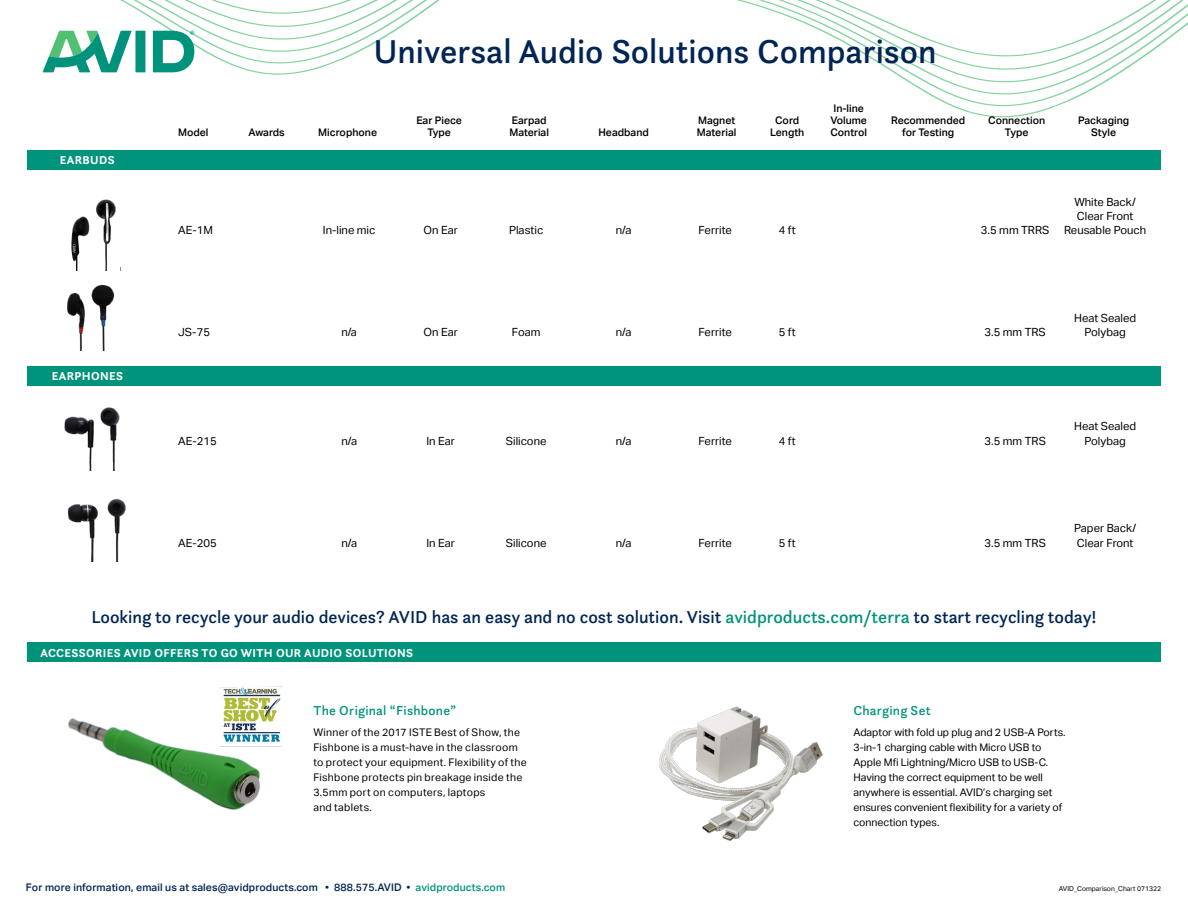
<style>
.page{position:relative;width:1188px;height:918px;background:#fff}
.page>*{position:absolute;margin:0;border:0;box-sizing:border-box;transform-origin:0 0}
.t1{font:500 34.5px "Questa Sans";color:#002554}
.t2{font:500 18px "Questa Sans";color:#002554}
.t3{font:500 13.5px "Questa Sans";letter-spacing:.02em;color:#00937b}
.t4{font:700 12px "Questa Sans";letter-spacing:.03em;color:#fff}
.t5{font:11.25px/14.2px "Aktiv Grotesk";color:#000}
.t6{font:10.5px/15px "Aktiv Grotesk";color:#000}
.t7{font:10.5px/15px "Aktiv Grotesk";letter-spacing:.025em;color:#000}
.t8{font:500 10.5px "Aktiv Grotesk";color:#000}
.t9{font:500 10.5px "Aktiv Grotesk";letter-spacing:.01em;color:#002554}
.t10{font:6.75px "Aktiv Grotesk";color:#000}
.s1{color:#00937b}
</style>
<div class="page">
<svg style="left:932px;top:96px;width:148px;height:11px"></svg>
<svg style="left:911px;top:84px;width:191px;height:12px"></svg>
<svg style="left:897px;top:75px;width:220px;height:9px"></svg>
<svg style="left:42px;top:0;width:1146px;height:75px"></svg>
<div style="left:27px;top:642px;width:1134px;height:20px;background:#00937b"></div>
<div style="left:27px;top:366px;width:1134px;height:19px;background:#00937b"></div>
<div style="left:27px;top:150px;width:1134px;height:20px;background:#00937b"></div>
<img style="left:71px;top:199px;width:45px;height:71px">
<img style="left:67px;top:284px;width:48px;height:67px">
<img style="left:67px;top:498px;width:59px;height:63px">
<img style="left:64px;top:407px;width:56px;height:64px">
<img style="left:68px;top:718px;width:214px;height:92px">
<img style="left:219px;top:686px;width:62px;height:60px">
<img style="left:659px;top:706px;width:164px;height:135px">
<h1 class="t1" style="left:374px;top:30px;width:565px">Universal Audio Solutions Comparison</h1>
<p class="t8" style="left:833px;top:102px;width:32px">In-line</p>
<p class="t8" style="left:416px;top:114px;width:47px">Ear Piece</p>
<p class="t8" style="left:512px;top:114px;width:36px">Earpad</p>
<p class="t8" style="left:698px;top:114px;width:39px">Magnet</p>
<p class="t8" style="left:775px;top:114px;width:26px">Cord</p>
<p class="t8" style="left:830px;top:114px;width:38px">Volume</p>
<p class="t8" style="left:891px;top:114px;width:76px">Recommended</p>
<p class="t8" style="left:988px;top:114px;width:58px">Connection</p>
<p class="t8" style="left:1078px;top:114px;width:53px">Packaging</p>
<p class="t4" style="left:60px;top:153px;width:56px">EARBUDS</p>
<p class="t4" style="left:52px;top:368px;width:73px">EARPHONES</p>
<p class="t8" style="left:178px;top:126px;width:32px">Model</p>
<p class="t8" style="left:249px;top:126px;width:38px">Awards</p>
<p class="t8" style="left:318px;top:126px;width:60px">Microphone</p>
<p class="t8" style="left:427px;top:126px;width:25px">Type</p>
<p class="t8" style="left:509px;top:126px;width:41px">Material</p>
<p class="t8" style="left:598px;top:126px;width:52px">Headband</p>
<p class="t8" style="left:697px;top:126px;width:41px">Material</p>
<p class="t8" style="left:770px;top:126px;width:36px">Length</p>
<p class="t8" style="left:830px;top:126px;width:38px">Control</p>
<p class="t8" style="left:902px;top:126px;width:54px">for Testing</p>
<p class="t8" style="left:1005px;top:126px;width:25px">Type</p>
<p class="t8" style="left:1091px;top:126px;width:27px">Style</p>
<p class="t5" style="left:1074px;top:195px;width:63px">White Back/<br>Clear Front</p>
<p class="t5" style="left:178px;top:223px;width:36px">AE-1M</p>
<p class="t5" style="left:323px;top:223px;width:54px">In-line mic</p>
<p class="t5" style="left:424px;top:223px;width:36px">On Ear</p>
<p class="t5" style="left:509px;top:223px;width:36px">Plastic</p>
<p class="t5" style="left:616px;top:223px;width:17px">n/a</p>
<p class="t5" style="left:698px;top:223px;width:35px">Ferrite</p>
<p class="t5" style="left:779px;top:223px;width:19px">4 ft</p>
<p class="t5" style="left:981px;top:223px;width:70px">3.5 mm TRRS</p>
<p class="t5" style="left:1064px;top:223px;width:84px">Reusable Pouch</p>
<p class="t5" style="left:1074px;top:311px;width:64px">Heat Sealed</p>
<p class="t5" style="left:178px;top:325px;width:33px">JS-75</p>
<p class="t5" style="left:341px;top:325px;width:17px">n/a</p>
<p class="t5" style="left:424px;top:325px;width:36px">On Ear</p>
<p class="t5" style="left:512px;top:325px;width:30px">Foam</p>
<p class="t5" style="left:616px;top:325px;width:17px">n/a</p>
<p class="t5" style="left:698px;top:325px;width:35px">Ferrite</p>
<p class="t5" style="left:779px;top:325px;width:19px">5 ft</p>
<p class="t5" style="left:985px;top:325px;width:63px">3.5 mm TRS</p>
<p class="t5" style="left:1085px;top:325px;width:43px">Polybag</p>
<p class="t5" style="left:1074px;top:419px;width:64px">Heat Sealed</p>
<p class="t5" style="left:178px;top:434px;width:40px">AE-215</p>
<p class="t5" style="left:341px;top:434px;width:17px">n/a</p>
<p class="t5" style="left:426px;top:434px;width:30px">In Ear</p>
<p class="t5" style="left:506px;top:434px;width:42px">Silicone</p>
<p class="t5" style="left:616px;top:434px;width:17px">n/a</p>
<p class="t5" style="left:698px;top:434px;width:35px">Ferrite</p>
<p class="t5" style="left:779px;top:434px;width:19px">4 ft</p>
<p class="t5" style="left:985px;top:434px;width:63px">3.5 mm TRS</p>
<p class="t5" style="left:1085px;top:434px;width:43px">Polybag</p>
<p class="t5" style="left:1074px;top:521px;width:64px">Paper Back/</p>
<p class="t5" style="left:178px;top:536px;width:40px">AE-205</p>
<p class="t5" style="left:341px;top:536px;width:17px">n/a</p>
<p class="t5" style="left:426px;top:536px;width:30px">In Ear</p>
<p class="t5" style="left:506px;top:536px;width:42px">Silicone</p>
<p class="t5" style="left:616px;top:536px;width:17px">n/a</p>
<p class="t5" style="left:698px;top:536px;width:35px">Ferrite</p>
<p class="t5" style="left:779px;top:536px;width:19px">5 ft</p>
<p class="t5" style="left:985px;top:536px;width:63px">3.5 mm TRS</p>
<p class="t5" style="left:1077px;top:536px;width:58px">Clear Front</p>
<h2 class="t2" style="left:91px;top:606px;width:1007px">Looking to recycle your audio devices? AVID has an easy and no cost solution. Visit <span class="s1">avidproducts.com/terra</span> to start recycling today!</h2>
<p class="t4" style="left:40px;top:645px;width:374px">ACCESSORIES AVID OFFERS TO GO WITH OUR AUDIO SOLUTIONS</p>
<p class="t3" style="left:313px;top:702px;width:144px">The Original “Fishbone”</p>
<p class="t7" style="left:313px;top:725px;width:215px">Winner of the 2017 ISTE Best of Show, the Fishbone is a must-have in the classroom to protect your equipment. Flexibility of the Fishbone protects pin breakage inside the 3.5mm port on computers, laptops<br>and tablets.</p>
<p class="t3" style="left:853px;top:702px;width:79px">Charging Set</p>
<p class="t6" style="left:853px;top:725px;width:214px">Adaptor with fold up plug and 2 USB-A Ports.<br>3-in-1 charging cable with Micro USB to Apple Mfi Lightning/Micro USB to USB-C.<br>Having the correct equipment to be well anywhere is essential. AVID’s charging set ensures convenient flexibility for a variety of connection types.</p>
<p class="t9" style="left:26px;top:881px;width:481px">For more information, email us at sales@avidproducts.com • 888.575.AVID • <span class="s1">avidproducts.com</span></p>
<p class="t10" style="left:1059px;top:885px;width:104px">AVID_Comparison_Chart 071322</p>
</div>
